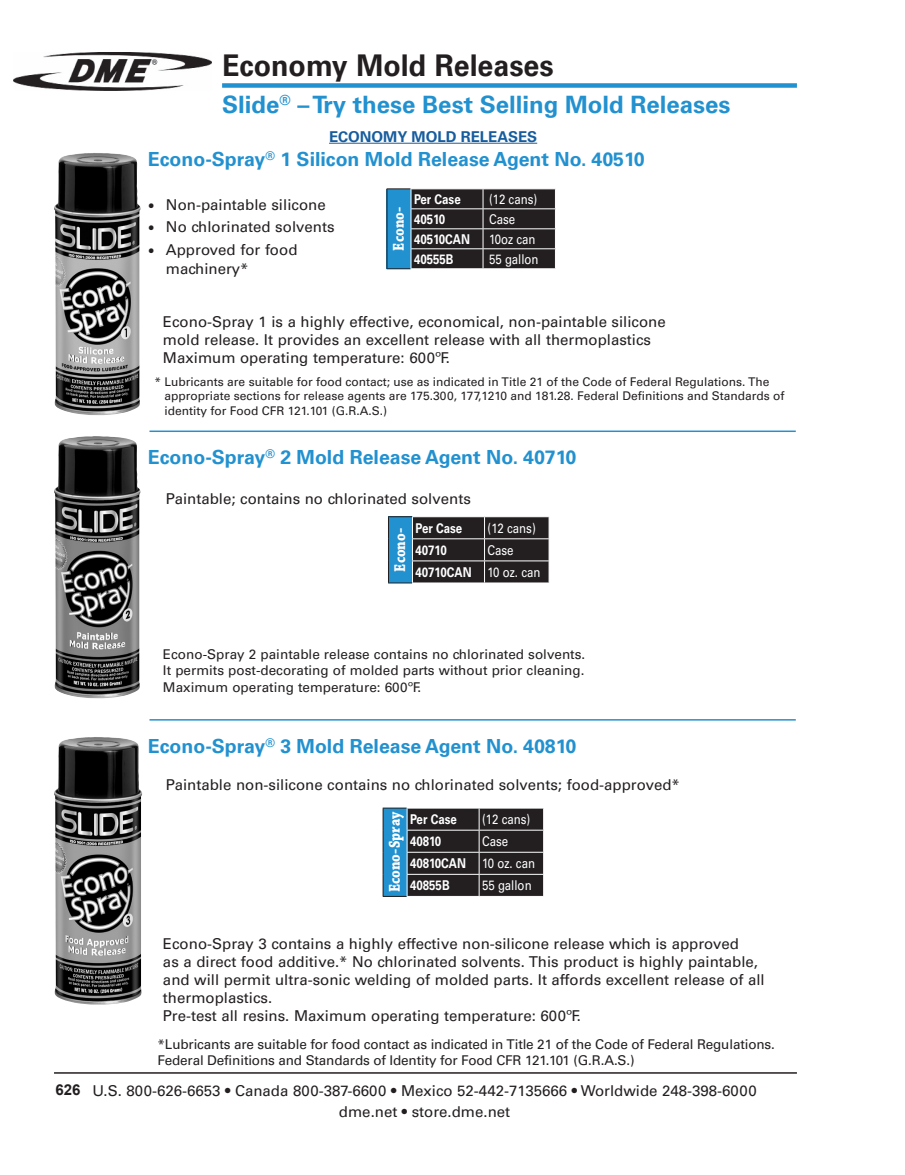
<style>
.page{position:relative;width:905px;height:1175px;background:#fff}
.page>*{position:absolute;margin:0;border:0;box-sizing:border-box;transform-origin:0 0}
.Main_Head_L{font:700 30px "Univers LT Pro 65";color:#231f20;scale:.95 1}
.Sub_Head_L{font:700 24px "Univers LT Pro 65";color:#2291d0}
.Sub_Head_L-2{font:700 19.5px "Univers LT Pro 65";color:#2291d0}
.Body_Text{font:700 16.5px "Chaparral Pro";color:#fff;scale:.85 1}
.Body_Text-2{font:15px/18px "Univers LT Pro 55 Roman";color:#231f20}
.Figure_caption{font:700 15px "Univers LT Pro 65";color:#175d9e}
.Table_Fnt{font:13.5px/16.2px "Univers LT Pro 55 Roman";letter-spacing:-.01em;color:#231f20}
.Body_Text-3{font:13.5px/16.2px "Univers LT Pro 55 Roman";color:#231f20}
.Table_Text{font:13.5px "Univers LT Std";color:#fff;scale:.85 1}
.Table_Head{font:700 13.5px "Univers LT Std";color:#fff;scale:.85 1}
.Table_Fnt-2{font:12px/14.4px "Univers LT Pro 55 Roman";color:#231f20}
.s1{font-family:"Chaparral Pro";font-weight:700;font-size:16.5px}
.s2{font-family:"Arial";font-weight:700}
</style>
<div class="page">
<div style="left:222px;top:83px;width:574px;height:5px;background:#2291d0"></div>
<img style="left:14px;top:52px;width:198px;height:38px">
<hr style="left:54px;top:1072px;width:742px;height:1px;background:#231f20">
<svg style="left:386px;top:188px;width:170px;height:81px;background:#303c46"></svg>
<hr style="left:410px;top:268px;width:73px;height:1px;background:#fff">
<hr style="left:483px;top:268px;width:73px;height:1px;background:#fff">
<svg style="left:388px;top:516px;width:161px;height:67px;background:#2e3b45"></svg>
<hr style="left:412px;top:582px;width:72px;height:1px;background:#fff">
<hr style="left:484px;top:582px;width:65px;height:1px;background:#fff">
<svg style="left:382px;top:807px;width:162px;height:90px;background:#323e47"></svg>
<hr style="left:406px;top:896px;width:73px;height:1px;background:#fff">
<hr style="left:479px;top:896px;width:65px;height:1px;background:#fff">
<hr style="left:149px;top:430px;width:646px;height:2px;background:#2291d0">
<hr style="left:149px;top:719px;width:646px;height:1px;background:#2291d0">
<img style="left:54px;top:153px;width:86px;height:262px">
<img style="left:54px;top:436px;width:87px;height:262px">
<img style="left:54px;top:737px;width:88px;height:267px">
<hr style="left:329px;top:143px;width:208px;height:1px;background:#175d9e">
<p class="Main_Head_L" style="left:222px;top:44px;width:350px">Economy Mold Releases</p>
<p class="Sub_Head_L" style="left:222px;top:87px;width:510px">Slide<sup>®</sup> – Try these Best Selling Mold Releases</p>
<p class="Figure_caption" style="left:329px;top:126px;width:210px">ECONOMY MOLD RELEASES</p>
<p class="Sub_Head_L-2" style="left:148px;top:145px;width:498px">Econo-Spray<sup>®</sup> 1 Silicon Mold Release Agent No. 40510</p>
<p class="Body_Text-2" style="left:148px;top:195px;width:179px"><span class="s1">•</span> Non-paintable silicone</p>
<p class="Body_Text-2" style="left:148px;top:217px;width:188px"><span class="s1">•</span> No chlorinated solvents</p>
<p class="Body_Text-2" style="left:148px;top:240px;width:151px"><span class="s1">•</span> Approved for food</p>
<p class="Body_Text-2" style="left:166px;top:259px;width:84px">machinery*</p>
<p class="Table_Head" style="left:414px;top:191px;width:56px">Per Case</p>
<p class="Table_Text" style="left:489px;top:191px;width:58px">(12 cans)</p>
<p class="Table_Head" style="left:414px;top:211px;width:38px">40510</p>
<p class="Table_Text" style="left:489px;top:211px;width:32px">Case</p>
<p class="Table_Head" style="left:414px;top:231px;width:67px">40510CAN</p>
<p class="Table_Text" style="left:489px;top:231px;width:56px">10oz can</p>
<p class="Table_Head" style="left:414px;top:251px;width:48px">40555B</p>
<p class="Table_Text" style="left:489px;top:251px;width:60px">55 gallon</p>
<p class="Body_Text" style="left:389px;top:250px;width:53px;rotate:-90deg">Econo-</p>
<p class="Body_Text-2" style="left:163px;top:312px;width:504px">Econo-Spray 1 is a highly effective, economical, non-paintable silicone</p>
<p class="Body_Text-2" style="left:163px;top:330px;width:489px">mold release. It provides an excellent release with all thermoplastics</p>
<p class="Body_Text-2" style="left:163px;top:348px;width:288px">Maximum operating temperature: 600ºF.</p>
<p class="Table_Fnt-2" style="left:165px;top:374px;width:621px;text-indent:-10px">* Lubricants are suitable for food contact; use as indicated in Title 21 of the Code of Federal Regulations. The appropriate sections for release agents are 175.300, 177,1210 and 181.28. Federal Definitions and Standards of identity for Food CFR 121.101 (G.R.A.S.)</p>
<p class="Sub_Head_L-2" style="left:148px;top:444px;width:430px">Econo-Spray<sup>®</sup> 2 Mold Release Agent No. 40710</p>
<p class="Body_Text-2" style="left:166px;top:489px;width:306px">Paintable; contains no chlorinated solvents</p>
<p class="Body_Text" style="left:390px;top:571px;width:53px;rotate:-90deg">Econo-</p>
<p class="Table_Head" style="left:415px;top:520px;width:56px">Per Case</p>
<p class="Table_Text" style="left:487px;top:520px;width:58px">(12 cans)</p>
<p class="Table_Head" style="left:415px;top:542px;width:38px">40710</p>
<p class="Table_Text" style="left:487px;top:542px;width:32px">Case</p>
<p class="Table_Head" style="left:415px;top:564px;width:67px">40710CAN</p>
<p class="Table_Text" style="left:487px;top:564px;width:64px">10 oz. can</p>
<p class="Body_Text-3" style="left:163px;top:645px;width:424px">Econo-Spray 2 paintable release contains no chlorinated solvents.<br>It permits post-decorating of molded parts without prior cleaning.</p>
<p class="Body_Text-3" style="left:163px;top:678px;width:260px">Maximum operating temperature: 600ºF.</p>
<p class="Sub_Head_L-2" style="left:148px;top:733px;width:430px">Econo-Spray<sup>®</sup> 3 Mold Release Agent No. 40810</p>
<p class="Body_Text-2" style="left:166px;top:774px;width:515px">Paintable non-silicone contains no chlorinated solvents; food-approved*</p>
<p class="Body_Text" style="left:385px;top:892px;width:96px;rotate:-90deg">Econo-Spray</p>
<p class="Table_Head" style="left:410px;top:811px;width:56px">Per Case</p>
<p class="Table_Text" style="left:482px;top:811px;width:58px">(12 cans)</p>
<p class="Table_Head" style="left:410px;top:833px;width:38px">40810</p>
<p class="Table_Text" style="left:482px;top:833px;width:32px">Case</p>
<p class="Table_Head" style="left:410px;top:855px;width:67px">40810CAN</p>
<p class="Table_Text" style="left:482px;top:855px;width:64px">10 oz. can</p>
<p class="Table_Head" style="left:410px;top:877px;width:48px">40855B</p>
<p class="Table_Text" style="left:482px;top:877px;width:60px">55 gallon</p>
<p class="Body_Text-2" style="left:163px;top:934px;width:603px">Econo-Spray 3 contains a highly effective non-silicone release which is approved<br>as a direct food additive.* No chlorinated solvents. This product is highly paintable, and will permit ultra-sonic welding of molded parts. It affords excellent release of all thermoplastics.<br>Pre-test all resins. Maximum operating temperature: 600ºF.</p>
<p class="Table_Fnt" style="left:158px;top:1035px;width:619px">*Lubricants are suitable for food contact as indicated in Title 21 of the Code of Federal Regulations.<br>Federal Definitions and Standards of Identity for Food CFR 121.101 (G.R.A.S.)</p>
<p class="Body_Text-2" style="left:339px;top:1079px;width:419px;line-height:20.7px;text-indent:-283px"><span class="s2">626</span> U.S. 800-626-6653 • Canada 800-387-6600 • Mexico 52-442-7135666 • Worldwide 248-398-6000 dme.net • store.dme.net</p>
</div>
